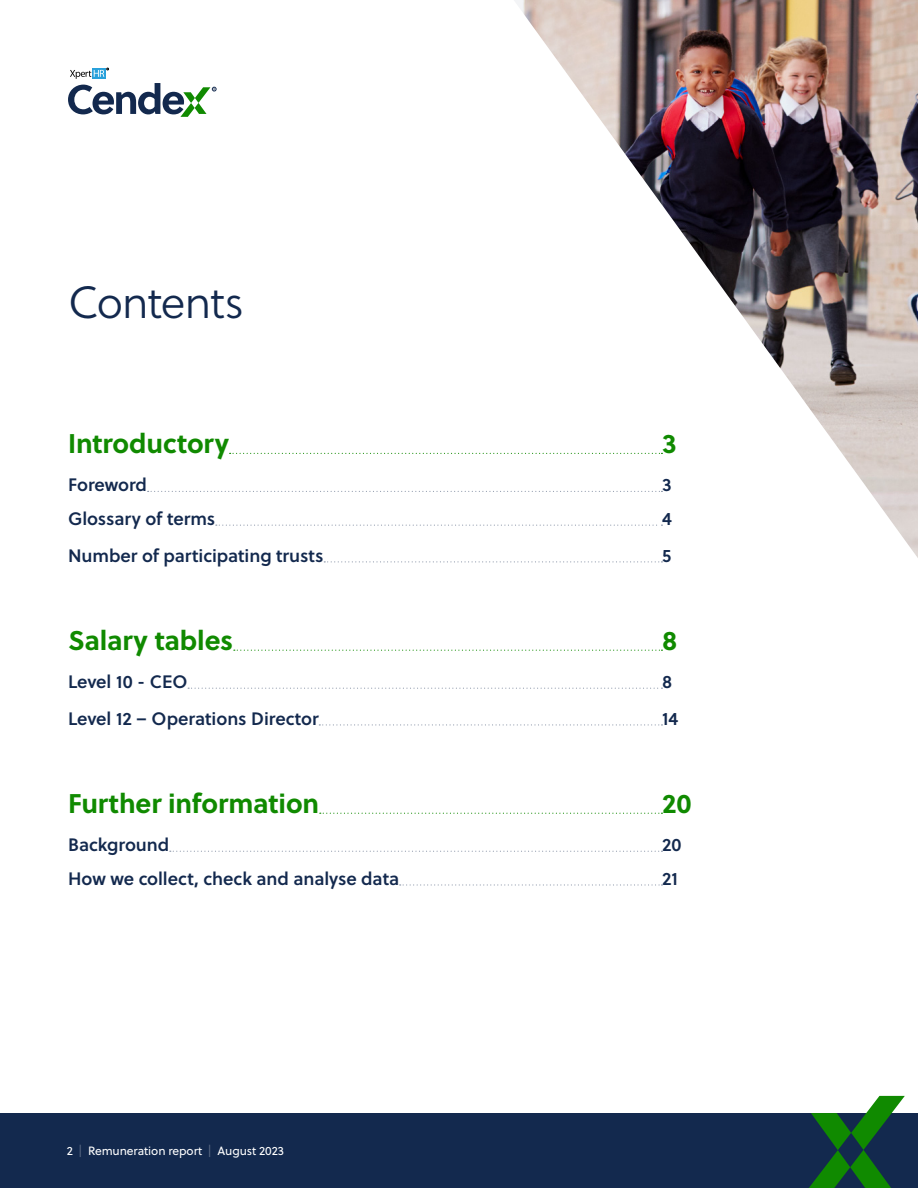
<style>
.page{position:relative;width:918px;height:1188px;background:#fff}
.page>*{position:absolute;margin:0;border:0;box-sizing:border-box;transform-origin:0 0}
.t1{font:45px "Soleil Lt";letter-spacing:-.035em;color:#13294e}
.t2{font:700 27px "Soleil";letter-spacing:-.005em;color:#108a00}
.t3{font:18px "Soleil Sb";letter-spacing:-.005em;color:#13294e}
.t4{font:12px "Soleil";letter-spacing:-.01em;color:#fff}
.s1{color:#5a6983}
</style>
<div class="page">
<div style="left:0;top:1113px;width:918px;height:75px;background:#13294e"></div>
<svg style="left:809px;top:1096px;width:96px;height:92px"></svg>
<svg style="left:68px;top:68px;width:148px;height:49px"></svg>
<svg style="left:230px;top:453px;width:282px;height:1px"></svg>
<svg style="left:148px;top:491px;width:364px;height:1px"></svg>
<svg style="left:216px;top:525px;width:297px;height:1px"></svg>
<svg style="left:324px;top:561px;width:338px;height:1px"></svg>
<svg style="left:234px;top:650px;width:428px;height:1px"></svg>
<svg style="left:188px;top:688px;width:474px;height:1px"></svg>
<svg style="left:319px;top:724px;width:343px;height:2px"></svg>
<svg style="left:320px;top:813px;width:342px;height:1px"></svg>
<svg style="left:170px;top:851px;width:492px;height:1px"></svg>
<svg style="left:400px;top:884px;width:262px;height:2px"></svg>
<img style="left:514px;top:0;width:404px;height:558px">
<h1 class="t1" style="left:68px;top:271px;width:178px">Contents</h1>
<h2 class="t2" style="left:68px;top:423px;width:163px">Introductory</h2>
<h2 class="t2" style="left:662px;top:423px;width:16px">3</h2>
<p class="t3" style="left:68px;top:471px;width:81px">Foreword</p>
<p class="t3" style="left:662px;top:471px;width:11px">3</p>
<p class="t3" style="left:68px;top:505px;width:149px">Glossary of terms</p>
<p class="t3" style="left:662px;top:505px;width:11px">4</p>
<p class="t3" style="left:68px;top:542px;width:257px">Number of participating trusts</p>
<p class="t3" style="left:662px;top:542px;width:11px">5</p>
<h2 class="t2" style="left:68px;top:620px;width:167px">Salary tables</h2>
<h2 class="t2" style="left:662px;top:620px;width:17px">8</h2>
<p class="t3" style="left:68px;top:668px;width:121px">Level 10 - CEO</p>
<p class="t3" style="left:662px;top:668px;width:12px">8</p>
<p class="t3" style="left:68px;top:705px;width:252px">Level 12 – Operations Director</p>
<p class="t3" style="left:662px;top:705px;width:18px">14</p>
<h2 class="t2" style="left:68px;top:783px;width:253px">Further information</h2>
<h2 class="t2" style="left:662px;top:783px;width:31px">20</h2>
<p class="t3" style="left:68px;top:831px;width:103px">Background</p>
<p class="t3" style="left:662px;top:831px;width:21px">20</p>
<p class="t3" style="left:68px;top:865px;width:333px">How we collect, check and analyse data</p>
<p class="t3" style="left:662px;top:865px;width:17px">21</p>
<p class="t4" style="left:67px;top:1142px;width:219px">2 <span class="s1">|</span> Remuneration report <span class="s1">|</span> August 2023</p>
</div>
